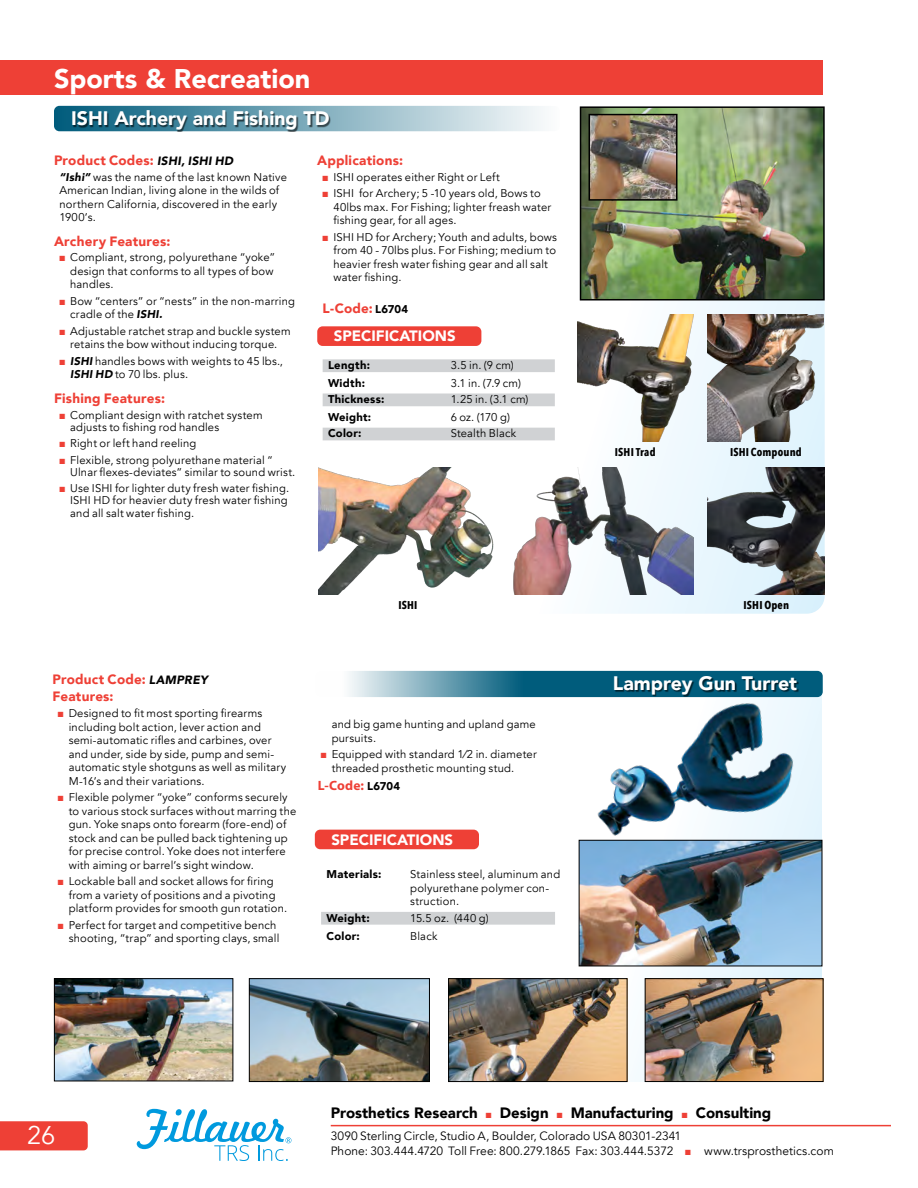
<style>
.page{position:relative;width:918px;height:1188px;background:#fff}
.page>*{position:absolute;margin:0;border:0;box-sizing:border-box;transform-origin:0 0}
.t1{font:900 27px "Avenir";color:#fff}
.t2{font:25.5px "Avenir";color:#fff}
.t3{font:900 19.5px "Avenir";color:#fff}
.t4{font:900 15px "Avenir";color:#000}
.t5{font:900 15px "Avenir";color:#fff}
.t6{font:900 13.5px/17.1px "Avenir";letter-spacing:.015em;color:#ee4036}
.t7{font:700 13.5px "Myriad Pro";color:#ee4036}
.t8{font:12px/15px "Avenir";letter-spacing:.005em;color:#000}
.t9{font:11.25px/13.5px "Avenir";letter-spacing:.02em;color:#000}
.t10{font:900 11.25px "Avenir";letter-spacing:.025em;color:#000}
.t11{font:700 11.25px "Avenir Next Condensed";letter-spacing:.015em;color:#000}
.s1{font-style:italic;font-size:12px;color:#000}
.s2{font-weight:900;font-style:italic}
.s3{color:#ee4036}
.s4{font-size:11.25px;color:#000}
.s5{font-family:"Avenir";font-weight:900;font-size:11.25px;color:#000}
</style>
<div class="page">
<svg style="left:499px;top:106px;width:326px;height:508px"></svg>
<img style="left:583px;top:109px;width:239px;height:189px">
<div style="left:580px;top:106px;width:245px;height:195px;border:2px solid #000"></div>
<img style="left:592px;top:117px;width:83px;height:81px">
<div style="left:589px;top:114px;width:89px;height:87px;border:2px solid #000"></div>
<img style="left:708px;top:315px;width:116px;height:126px">
<img style="left:577px;top:315px;width:116px;height:126px">
<img style="left:708px;top:468px;width:116px;height:126px">
<img style="left:514px;top:468px;width:179px;height:126px">
<img style="left:318px;top:468px;width:176px;height:126px">
<div style="left:54px;top:106px;width:506px;height:25px;background:linear-gradient(to right,#005a7a,#fbfcfd);border-radius:5px"></div>
<div style="left:73px;top:111px;width:258px;height:21px;background:#000;opacity:.6"></div>
<div style="left:317px;top:326px;width:164px;height:20px;background:#ee4036;border-radius:5px"></div>
<div style="left:323px;top:359px;width:232px;height:13px;background:#d0d2d4"></div>
<div style="left:323px;top:394px;width:232px;height:12px;background:#d0d2d4"></div>
<div style="left:323px;top:428px;width:232px;height:12px;background:#d0d2d4"></div>
<svg style="left:559px;top:670px;width:263px;height:412px"></svg>
<img style="left:589px;top:699px;width:216px;height:141px">
<img style="left:581px;top:842px;width:239px;height:122px">
<div style="left:579px;top:840px;width:243px;height:126px;border:1px solid #000"></div>
<img style="left:56px;top:980px;width:175px;height:99px">
<div style="left:54px;top:978px;width:179px;height:103px;border:1px solid #000"></div>
<img style="left:251px;top:980px;width:177px;height:100px">
<div style="left:249px;top:978px;width:181px;height:104px;border:1px solid #000"></div>
<img style="left:450px;top:980px;width:175px;height:100px">
<div style="left:448px;top:978px;width:179px;height:104px;border:1px solid #000"></div>
<img style="left:647px;top:980px;width:174px;height:100px">
<div style="left:645px;top:978px;width:178px;height:104px;border:1px solid #000"></div>
<div style="left:315px;top:830px;width:164px;height:19px;background:#ee4036;border-radius:5px"></div>
<div style="left:321px;top:912px;width:234px;height:13px;background:#d0d2d4"></div>
<svg style="left:315px;top:671px;width:508px;height:26px;background:#518fa5"></svg>
<div style="left:614px;top:677px;width:185px;height:20px;background:#000;opacity:.6"></div>
<hr style="left:331px;top:1125px;width:560px;height:1px;background:#ee4036">
<div style="left:0;top:1121px;width:88px;height:29px;background:#ee4036"></div>
<svg style="left:137px;top:1109px;width:154px;height:52px"></svg>
<div style="left:0;top:61px;width:824px;height:34px;background:#ee4036"></div>
<h1 class="t1" style="left:54px;top:55px;width:258px">Sports &amp; Recreation</h1>
<h3 class="t3" style="left:71px;top:102px;width:260px">ISHI Archery and Fishing TD</h3>
<p class="t6" style="left:54px;top:151px;width:181px">Product Codes: <span class="s1">ISHI, ISHI HD</span></p>
<p class="t9" style="left:59px;top:170px;width:229px"><span class="s2">“Ishi”</span> was the name of the last known Native American Indian, living alone in the wilds of northern California, discovered in the early 1900’s.</p>
<p class="t6" style="left:54px;top:232px;width:118px">Archery Features:</p>
<p class="t9" style="left:70px;top:251px;width:207px;text-indent:-11px"><span class="s3">■</span> Compliant, strong, polyurethane “yoke” design that conforms to all types of bow handles.</p>
<p class="t9" style="left:70px;top:295px;width:226px;text-indent:-11px"><span class="s3">■</span> Bow “centers” or “nests” in the non-marring cradle of the <span class="s2">ISHI.</span></p>
<p class="t9" style="left:59px;top:325px;width:233px;text-align:center"><span class="s3">■</span> Adjustable ratchet strap and buckle system retains the bow without inducing torque.</p>
<p class="t9" style="left:70px;top:355px;width:214px;text-indent:-11px"><span class="s3">■</span> <span class="s2">ISHI</span> handles bows with weights to 45 lbs.,<br><span class="s2">ISHI HD</span> to 70 lbs. plus.</p>
<p class="t6" style="left:54px;top:390px;width:113px">Fishing Features:</p>
<p class="t9" style="left:70px;top:409px;width:194px;line-height:12px;text-indent:-11px"><span class="s3">■</span> Compliant design with ratchet system adjusts to fishing rod handles</p>
<p class="t9" style="left:59px;top:437px;width:139px"><span class="s3">■</span> Right or left hand reeling</p>
<p class="t9" style="left:70px;top:454px;width:227px;line-height:12px;text-indent:-11px"><span class="s3">■</span> Flexible, strong polyurethane material “<br>Ulnar flexes-deviates” similar to sound wrist.</p>
<p class="t9" style="left:70px;top:482px;width:221px;line-height:12.3px;text-indent:-11px"><span class="s3">■</span> Use ISHI for lighter duty fresh water fishing.<br>ISHI HD for heavier duty fresh water fishing and all salt water fishing.</p>
<p class="t6" style="left:317px;top:151px;width:87px">Applications:</p>
<p class="t9" style="left:323px;top:170px;width:179px"><span class="s3">■</span> ISHI operates either Right or Left</p>
<p class="t9" style="left:333px;top:187px;width:219px;text-indent:-11px"><span class="s3">■</span> ISHI for Archery; 5 -10 years old, Bows to<br>40lbs max. For Fishing; lighter freash water fishing gear, for all ages.</p>
<p class="t9" style="left:333px;top:230px;width:225px;text-indent:-11px"><span class="s3">■</span> ISHI HD for Archery; Youth and adults, bows from 40 - 70lbs plus. For Fishing; medium to heavier fresh water fishing gear and all salt water fishing.</p>
<p class="t6" style="left:323px;top:299px;width:87px">L-Code: <span class="s4">L6704</span></p>
<h3 class="t5" style="left:334px;top:323px;width:123px">SPECIFICATIONS</h3>
<p class="t10" style="left:328px;top:356px;width:44px">Length:</p>
<p class="t9" style="left:451px;top:359px;width:65px">3.5 in. (9 cm)</p>
<p class="t10" style="left:328px;top:373px;width:39px">Width:</p>
<p class="t9" style="left:451px;top:377px;width:72px">3.1 in. (7.9 cm)</p>
<p class="t10" style="left:328px;top:390px;width:58px">Thickness:</p>
<p class="t9" style="left:451px;top:393px;width:79px">1.25 in. (3.1 cm)</p>
<p class="t10" style="left:328px;top:408px;width:45px">Weight:</p>
<p class="t9" style="left:451px;top:411px;width:61px">6 oz. (170 g)</p>
<p class="t10" style="left:328px;top:424px;width:35px">Color:</p>
<p class="t9" style="left:451px;top:427px;width:67px">Stealth Black</p>
<p class="t11" style="left:615px;top:445px;width:42px">ISHI Trad</p>
<p class="t11" style="left:730px;top:445px;width:73px">ISHI Compound</p>
<p class="t11" style="left:399px;top:598px;width:21px">ISHI</p>
<p class="t11" style="left:744px;top:598px;width:47px">ISHI Open</p>
<p class="t6" style="left:52px;top:671px;width:157px">Product Code: <span class="s1">LAMPREY<br></span>Features:</p>
<p class="t9" style="left:69px;top:707px;width:219px;text-indent:-11px"><span class="s3">■</span> Designed to fit most sporting firearms including bolt action, lever action and semi-automatic rifles and carbines, over and under, side by side, pump and semi&shy;automatic style shotguns as well as military M-16’s and their variations.</p>
<p class="t9" style="left:69px;top:791px;width:229px;text-indent:-11px"><span class="s3">■</span> Flexible polymer “yoke” conforms securely to various stock surfaces without marring the gun. Yoke snaps onto forearm (fore-end) of stock and can be pulled back tightening up for precise control. Yoke does not interfere with aiming or barrel’s sight window.</p>
<p class="t9" style="left:69px;top:875px;width:220px;text-indent:-11px"><span class="s3">■</span> Lockable ball and socket allows for firing from a variety of positions and a pivoting platform provides for smooth gun rotation.</p>
<p class="t9" style="left:58px;top:918px;width:223px;text-align:right"><span class="s3">■</span> Perfect for target and competitive bench shooting, “trap” and sporting clays, small</p>
<p class="t9" style="left:332px;top:718px;width:206px">and big game hunting and upland game pursuits.</p>
<p class="t9" style="left:332px;top:748px;width:207px;text-indent:-11px"><span class="s3">■</span> Equipped with standard 1⁄2 in. diameter threaded prosthetic mounting stud.</p>
<p class="t7" style="left:318px;top:776px;width:84px">L-Code: <span class="s5">L6704</span></p>
<h3 class="t5" style="left:331px;top:827px;width:123px">SPECIFICATIONS</h3>
<p class="t10" style="left:327px;top:865px;width:57px">Materials:</p>
<p class="t9" style="left:410px;top:868px;width:152px">Stainless steel, aluminum and polyurethane polymer con&shy;struction.</p>
<p class="t10" style="left:327px;top:908px;width:45px">Weight:</p>
<p class="t9" style="left:410px;top:911px;width:80px">15.5 oz. (440 g)</p>
<p class="t10" style="left:327px;top:926px;width:35px">Color:</p>
<p class="t9" style="left:410px;top:929px;width:29px">Black</p>
<h3 class="t3" style="left:613px;top:667px;width:186px">Lamprey Gun Turret</h3>
<h2 class="t2" style="left:27px;top:1120px;width:30px">26</h2>
<h3 class="t4" style="left:331px;top:1099px;width:148px">Prosthetics Research</h3>
<h3 class="t4" style="left:486px;top:1099px;width:64px"><span class="s3">■</span> Design</h3>
<h3 class="t4" style="left:557px;top:1099px;width:118px"><span class="s3">■</span> Manufacturing</h3>
<h3 class="t4" style="left:682px;top:1099px;width:91px"><span class="s3">■</span> Consulting</h3>
<p class="t8" style="left:331px;top:1129px;width:505px">3090 Sterling Circle, Studio A, Boulder, Colorado USA 80301-2341<br>Phone: 303.444.4720 Toll Free: 800.279.1865 Fax: 303.444.5372 <span class="s3">■</span> www.trsprosthetics.com</p>
</div>
